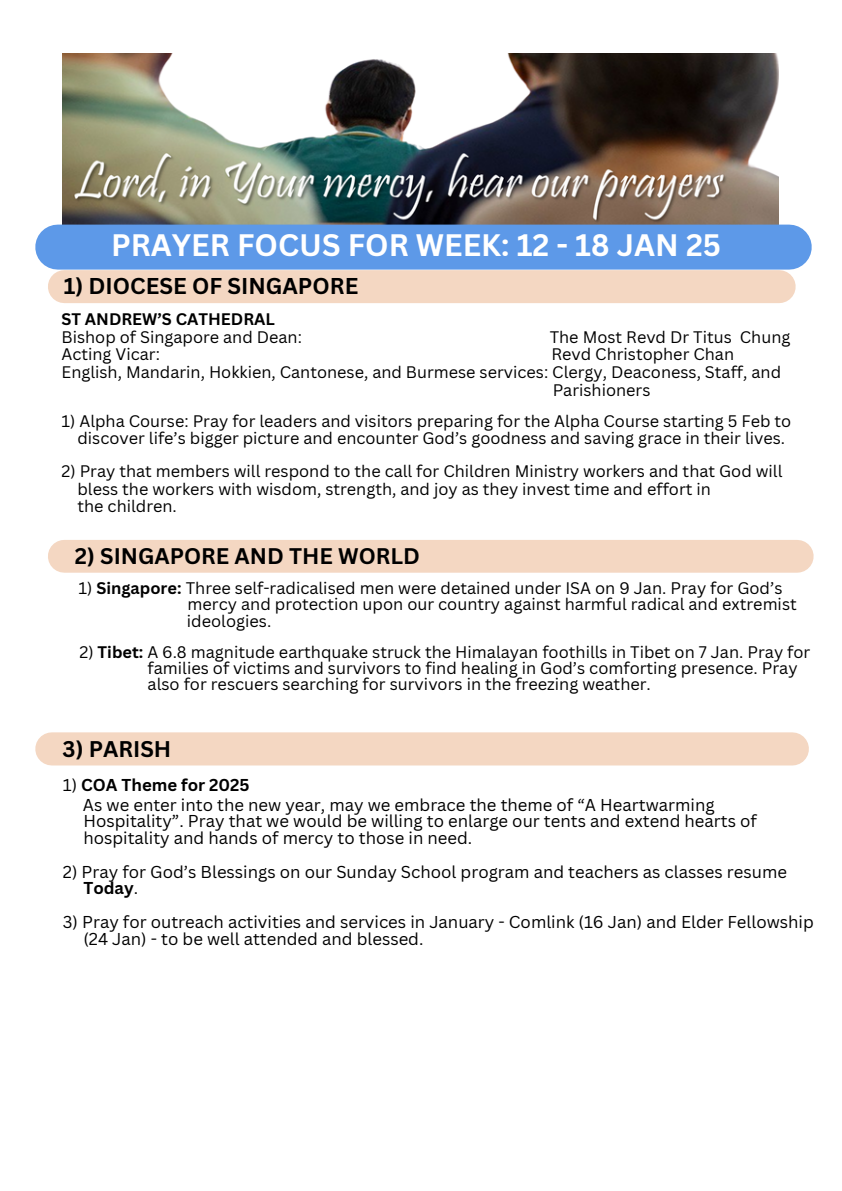
<style>
.page{position:relative;width:842px;height:1191px;background:#fff}
.page>*{position:absolute;margin:0;border:0;box-sizing:border-box;transform-origin:0 0}
.t1{font:700 30.2px "Canva Sans";color:#fff}
.t2{font:700 22.2px "Canva Sans";color:#000}
.t3{font:700 22px "Canva Sans";color:#000}
.t4{font:16.8px "Canva Sans";color:#000}
.t5{font:700 16.8px "Canva Sans";color:#000}
.t6{font:16.4px "Canva Sans";color:#000}
.t7{font:16.2px "Canva Sans";color:#000}
.t8{font:700 16.2px "Canva Sans";color:#000}
.s1{font-weight:700}
.s2{font-weight:400}
</style>
<div class="page">
<img style="left:63px;top:54px;width:715px;height:171px">
<div style="left:58px;top:225px;width:731px;height:45px;background:#5d99e8"></div>
<div style="left:64px;top:270px;width:715px;height:33px;background:#f4d7c2"></div>
<div style="left:52px;top:732px;width:740px;height:33px;background:#f4d7c2"></div>
<div style="left:64px;top:540px;width:733px;height:33px;background:#f4d7c2"></div>
<p class="t1" style="left:111px;top:224px;width:611px">PRAYER FOCUS FOR WEEK: 12 - 18 JAN 25</p>
<p class="t2" style="left:64px;top:270px;width:296px">1) DIOCESE OF SINGAPORE</p>
<p class="t8" style="left:61px;top:308px;width:215px">ST ANDREW’S CATHEDRAL</p>
<p class="t7" style="left:61px;top:325px;width:242px">Bishop of Singapore and Dean:</p>
<p class="t7" style="left:549px;top:325px;width:242px">The Most Revd Dr Titus Chung</p>
<p class="t7" style="left:61px;top:343px;width:100px">Acting Vicar:</p>
<p class="t7" style="left:551px;top:343px;width:184px">Revd Christopher Chan</p>
<p class="t7" style="left:61px;top:361px;width:721px">English, Mandarin, Hokkien, Cantonese, and Burmese services: Clergy, Deaconess, Staff, and</p>
<p class="t7" style="left:552px;top:378px;width:99px">Parishioners</p>
<p class="t7" style="left:61px;top:409px;width:731px">1) Alpha Course: Pray for leaders and visitors preparing for the Alpha Course starting 5 Feb to</p>
<p class="t7" style="left:77px;top:427px;width:709px">discover life’s bigger picture and encounter God’s goodness and saving grace in their lives.</p>
<h2 class="t7" style="left:61px;top:460px;width:722px">2) Pray that members will respond to the call for Children Ministry workers and that God will</h2>
<p class="t7" style="left:77px;top:477px;width:635px">bless the workers with wisdom, strength, and joy as they invest time and effort in</p>
<p class="t7" style="left:77px;top:495px;width:101px">the children.</p>
<p class="t3" style="left:75px;top:541px;width:346px">2) SINGAPORE AND THE WORLD</p>
<p class="t6" style="left:79px;top:576px;width:705px">1) <span class="s1">Singapore:</span> Three self-radicalised men were detained under ISA on 9 Jan. Pray for God’s</p>
<p class="t6" style="left:188px;top:593px;width:610px">mercy and protection upon our country against harmful radical and extremist</p>
<h2 class="t6" style="left:187px;top:609px;width:86px">ideologies.</h2>
<p class="t6" style="left:79px;top:640px;width:732px">2) <span class="s1">Tibet:</span> A 6.8 magnitude earthquake struck the Himalayan foothills in Tibet on 7 Jan. Pray for</p>
<h1 class="t6" style="left:147px;top:657px;width:651px">families of victims and survivors to find healing in God’s comforting presence. Pray</h1>
<p class="t6" style="left:147px;top:673px;width:505px">also for rescuers searching for survivors in the freezing weather.</p>
<p class="t3" style="left:63px;top:733px;width:110px">3) PARISH</p>
<p class="t5" style="left:63px;top:773px;width:188px"><span class="s2">1)</span> COA Theme for 2025</p>
<p class="t4" style="left:83px;top:793px;width:633px">As we enter into the new year, may we embrace the theme of “A Heartwarming</p>
<p class="t4" style="left:83px;top:809px;width:675px">Hospitality”. Pray that we would be willing to enlarge our tents and extend hearts of</p>
<h2 class="t4" style="left:83px;top:826px;width:390px">hospitality and hands of mercy to those in need.</h2>
<p class="t4" style="left:63px;top:860px;width:725px">2) Pray for God’s Blessings on our Sunday School program and teachers as classes resume</p>
<p class="t5" style="left:83px;top:876px;width:56px">Today<span class="s2">.</span></p>
<p class="t4" style="left:63px;top:910px;width:752px">3) Pray for outreach activities and services in January - Comlink (16 Jan) and Elder Fellowship</p>
<p class="t4" style="left:83px;top:927px;width:341px">(24 Jan) - to be well attended and blessed.</p>
</div>
